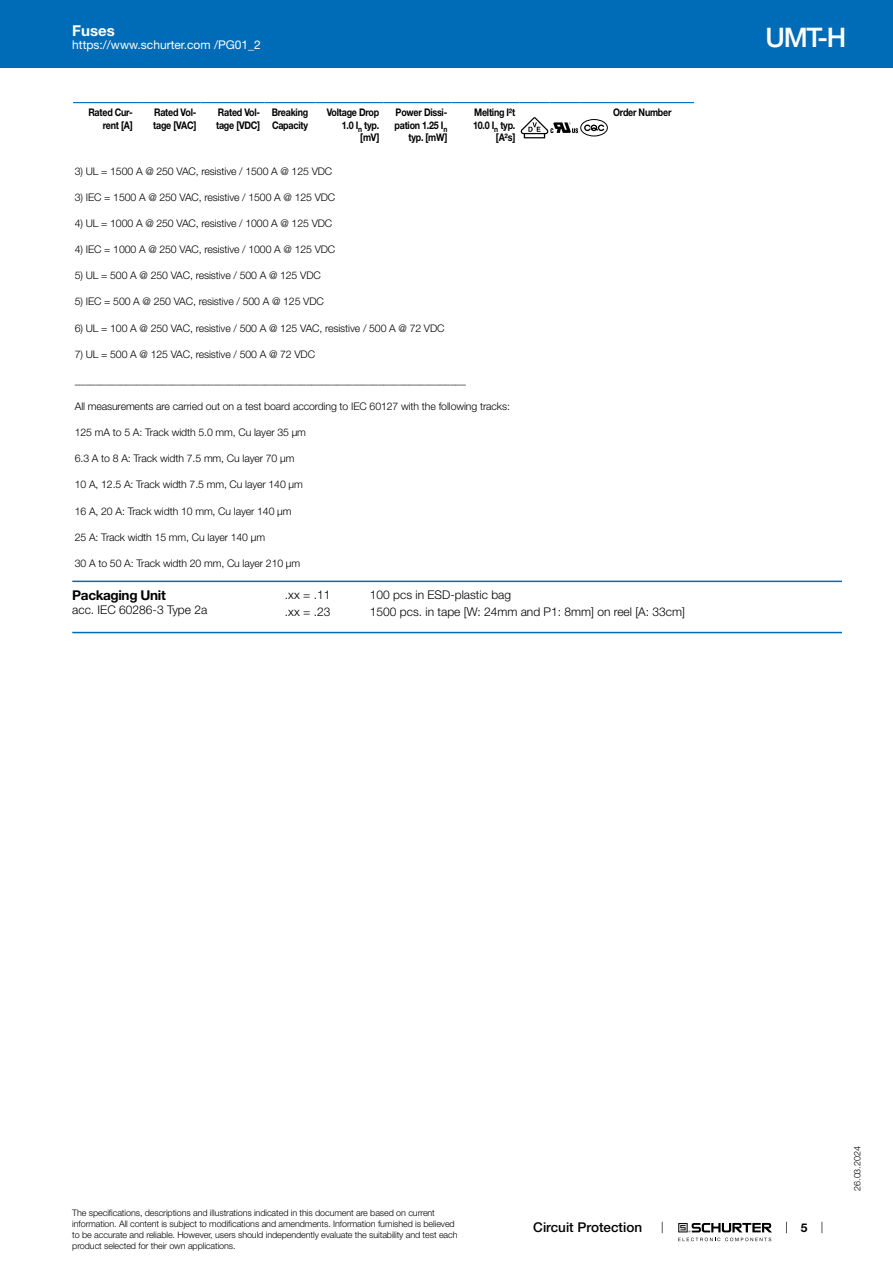
<style>
.page{position:relative;width:893px;height:1263px;background:#fff}
.page>*{position:absolute;margin:0;border:0;box-sizing:border-box;transform-origin:0 0}
.t1{font:500 27px "Helvetica Neue LT";color:#fff}
.t2{font:700 15px "Helvetica Neue LT";color:#fff}
.t3{font:500 13.5px "Helvetica Neue LT";color:#000}
.t4{font:700 13.5px "Helvetica Neue LT";letter-spacing:-.025em;color:#000}
.t5{font:300 12px "Helvetica Neue LT";color:#000}
.t6{font:12px "Helvetica Neue LT";color:#fff}
.t7{font:700 12px "Helvetica Neue LT";color:#000}
.t8{font:300 10.5px "Helvetica Neue LT";letter-spacing:-.01em;color:#000}
.t9{font:700 10.5px/12.6px "Helvetica Neue LT";letter-spacing:-.025em;color:#000;text-align:right;scale:.85 1}
.t10{font:300 9px/10.8px "Helvetica Neue LT";letter-spacing:-.01em;color:#000}
</style>
<div class="page">
<svg style="left:678px;top:1223px;width:94px;height:18px"></svg>
<div style="left:0;top:0;width:893px;height:68px;background:#006bb6"></div>
<svg style="left:73px;top:102px;width:621px;height:37px"></svg>
<hr style="left:72px;top:581px;width:770px;height:1px;background:#006bb6">
<hr style="left:72px;top:632px;width:770px;height:1px;background:#006bb6">
<h2 class="t2" style="left:72px;top:21px;width:44px">Fuses</h2>
<p class="t6" style="left:72px;top:38px;width:190px">https://www.schurter.com /PG01_2</p>
<p class="t9" style="left:88px;top:106px;width:54px">Rated Cur&shy;rent [A]</p>
<p class="t9" style="left:153px;top:106px;width:52px;text-align:left">Rated Vol&shy;tage [VAC]</p>
<p class="t9" style="left:216px;top:106px;width:53px;text-align:left">Rated Vol&shy;tage [VDC]</p>
<p class="t9" style="left:272px;top:106px;width:44px;text-align:left">Breaking<br>Capacity</p>
<p class="t9" style="left:327px;top:106px;width:63px">Voltage Drop<br>1.0 I<sub>n</sub> typ. [mV]</p>
<p class="t9" style="left:395px;top:106px;width:64px">Power Dissi&shy;pation 1.25 I<sub>n </sub>typ. [mW]</p>
<p class="t9" style="left:473px;top:106px;width:51px">Melting I²t<br>10.0 I<sub>n</sub> typ. [A²s]</p>
<p class="t9" style="left:613px;top:106px;width:70px">Order Number</p>
<p class="t8" style="left:75px;top:165px;width:259px">3) UL = 1500 A @ 250 VAC, resistive / 1500 A @ 125 VDC</p>
<p class="t8" style="left:75px;top:191px;width:262px">3) IEC = 1500 A @ 250 VAC, resistive / 1500 A @ 125 VDC</p>
<p class="t8" style="left:75px;top:217px;width:259px">4) UL = 1000 A @ 250 VAC, resistive / 1000 A @ 125 VDC</p>
<p class="t8" style="left:75px;top:243px;width:262px">4) IEC = 1000 A @ 250 VAC, resistive / 1000 A @ 125 VDC</p>
<p class="t8" style="left:75px;top:269px;width:247px">5) UL = 500 A @ 250 VAC, resistive / 500 A @ 125 VDC</p>
<p class="t8" style="left:75px;top:295px;width:250px">5) IEC = 500 A @ 250 VAC, resistive / 500 A @ 125 VDC</p>
<p class="t8" style="left:75px;top:321px;width:371px">6) UL = 100 A @ 250 VAC, resistive / 500 A @ 125 VAC, resistive / 500 A @ 72 VDC</p>
<p class="t8" style="left:75px;top:348px;width:242px">7) UL = 500 A @ 125 VAC, resistive / 500 A @ 72 VDC</p>
<p class="t8" style="left:75px;top:374px;width:393px">____________________________________________________________________________</p>
<p class="t8" style="left:75px;top:400px;width:437px">All measurements are carried out on a test board according to IEC 60127 with the following tracks:</p>
<p class="t8" style="left:75px;top:426px;width:233px">125 mA to 5 A: Track width 5.0 mm, Cu layer 35 µm</p>
<p class="t8" style="left:75px;top:452px;width:221px">6.3 A to 8 A: Track width 7.5 mm, Cu layer 70 µm</p>
<p class="t8" style="left:75px;top:478px;width:230px">10 A, 12.5 A: Track width 7.5 mm, Cu layer 140 µm</p>
<p class="t8" style="left:75px;top:504px;width:218px">16 A, 20 A: Track width 10 mm, Cu layer 140 µm</p>
<p class="t8" style="left:75px;top:531px;width:192px">25 A: Track width 15 mm, Cu layer 140 µm</p>
<p class="t8" style="left:75px;top:557px;width:227px">30 A to 50 A: Track width 20 mm, Cu layer 210 µm</p>
<p class="t4" style="left:72px;top:586px;width:95px">Packaging Unit</p>
<p class="t5" style="left:72px;top:602px;width:136px">acc. IEC 60286-3 Type 2a</p>
<p class="t5" style="left:285px;top:587px;width:47px">.xx = .11</p>
<p class="t5" style="left:370px;top:587px;width:143px">100 pcs in ESD-plastic bag</p>
<p class="t5" style="left:285px;top:604px;width:47px">.xx = .23</p>
<p class="t5" style="left:370px;top:604px;width:317px">1500 pcs. in tape [W: 24mm and P1: 8mm] on reel [A: 33cm]</p>
<h1 class="t1" style="left:766px;top:21px;width:82px">UMT-H</h1>
<p class="t10" style="left:72px;top:1207px;width:387px">The specifications, descriptions and illustrations indicated in this document are based on current information. All content is subject to modifications and amendments. Information furnished is believed to be accurate and reliable. However, users should independently evaluate the suitability and test each product selected for their own applications.</p>
<p class="t3" style="left:533px;top:1219px;width:110px">Circuit Protection</p>
<p class="t7" style="left:801px;top:1220px;width:8px">5</p>
<p class="t10" style="left:852px;top:1191px;width:46px;rotate:-90deg">26.03.2024</p>
</div>
